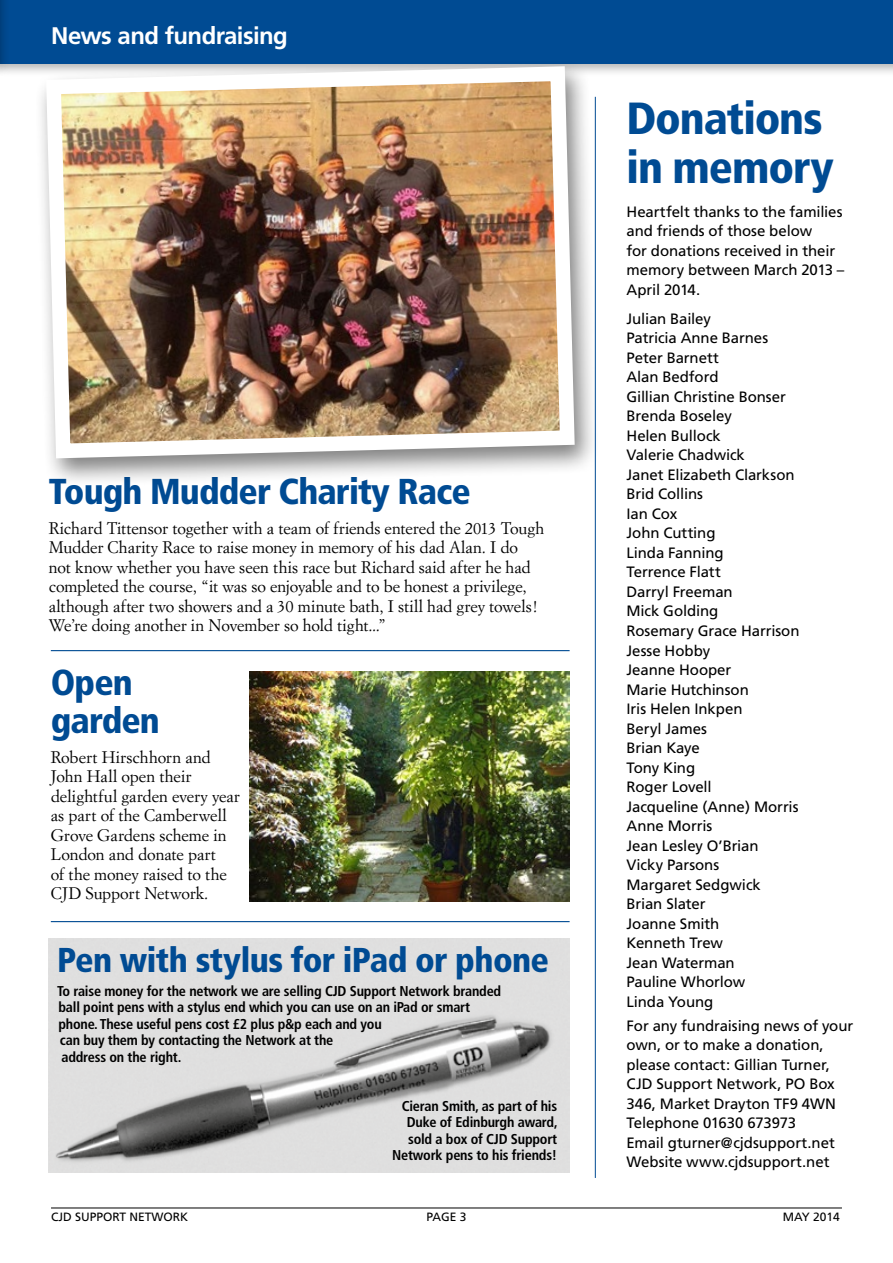
<style>
.page{position:relative;width:893px;height:1263px;background:#fff}
.page>*{position:absolute;margin:0;border:0;box-sizing:border-box;transform-origin:0 0}
.t1{font:900 condensed 45px/48.8px "Frutiger";letter-spacing:-.025em;color:#004b93}
.t2{font:900 condensed 36px/39px "Frutiger";letter-spacing:-.025em;color:#004b93}
.t3{font:900 condensed 34.5px "Frutiger";letter-spacing:-.015em;color:#004b93}
.t4{font:700 24px "Frutiger";letter-spacing:-.025em;color:#fff}
.t5{font:16.5px/19.5px "Simoncini Garamond";letter-spacing:-.005em;color:#000}
.t6{font:15px/19.5px "Frutiger";letter-spacing:-.01em;color:#000}
.t7{font:700 condensed 14.25px/16.5px "Frutiger";letter-spacing:-.015em;color:#000;text-align:right}
.t8{font:12px "Frutiger";color:#000}
</style>
<div class="page">
<div style="left:0;top:0;width:893px;height:77px;background:#000;opacity:.3"></div>
<div style="left:0;top:0;width:893px;height:64px;background:#004b93"></div>
<hr style="left:51px;top:1208px;width:791px;height:1px;background:#000">
<div style="left:0;top:0;width:9px;height:77px;background:#000;opacity:.3"></div>
<img style="left:49px;top:938px;width:521px;height:234px">
<img style="left:249px;top:671px;width:321px;height:230px">
<div style="left:34px;top:59px;width:565px;height:429px;background:#000;opacity:.5"></div>
<img style="left:39px;top:59px;width:543px;height:407px">
<hr style="left:51px;top:650px;width:519px;height:1px;background:#004b93">
<hr style="left:51px;top:921px;width:519px;height:1px;background:#004b93">
<hr style="left:595px;top:97px;width:1px;height:1081px;background:#004b93">
<h3 class="t4" style="left:51px;top:21px;width:238px">News and fundraising</h3>
<h2 class="t2" style="left:49px;top:472px;width:423px">Tough Mudder Charity Race</h2>
<p class="t5" style="left:49px;top:518px;width:497px">Richard Tittensor together with a team of friends entered the 2013 Tough Mudder Charity Race to raise money in memory of his dad Alan. I do<br>not know whether you have seen this race but Richard said after he had completed the course, “it was so enjoyable and to be honest a privilege, although after two showers and a 30 minute bath, I still had grey towels!<br>We’re doing another in November so hold tight...”</p>
<h2 class="t2" style="left:51px;top:662px;width:111px">Open garden</h2>
<p class="t5" style="left:51px;top:747px;width:191px">Robert Hirschhorn and<br>John Hall open their delightful garden every year as part of the Camberwell<br>Grove Gardens scheme in<br>London and donate part<br>of the money raised to the<br>CJD Support Network.</p>
<h3 class="t3" style="left:57px;top:940px;width:494px">Pen with stylus for iPad or phone</h3>
<p class="t7" style="left:57px;top:982px;width:446px;text-align:left">To raise money for the network we are selling CJD Support Network branded ball point pens with a stylus end which you can use on an iPad or smart phone. These useful pens cost £2 plus p&amp;p each and you<br>can buy them by contacting the Network at the<br>address on the right.</p>
<p class="t7" style="left:392px;top:1098px;width:167px">Cieran Smith, as part of his<br>Duke of Edinburgh award, sold a box of CJD Support<br>Network pens to his friends!</p>
<h1 class="t1" style="left:626px;top:94px;width:209px">Donations in memory</h1>
<p class="t6" style="left:626px;top:202px;width:219px">Heartfelt thanks to the families and friends of those below<br>for donations received in their memory between March 2013 –<br>April 2014.</p>
<p class="t6" style="left:626px;top:309px;width:175px">Julian Bailey<br>Patricia Anne Barnes<br>Peter Barnett<br>Alan Bedford<br>Gillian Christine Bonser<br>Brenda Boseley<br>Helen Bullock<br>Valerie Chadwick<br>Janet Elizabeth Clarkson<br>Brid Collins<br>Ian Cox<br>John Cutting<br>Linda Fanning<br>Terrence Flatt<br>Darryl Freeman<br>Mick Golding<br>Rosemary Grace Harrison<br>Jesse Hobby<br>Jeanne Hooper<br>Marie Hutchinson<br>Iris Helen Inkpen<br>Beryl James<br>Brian Kaye<br>Tony King<br>Roger Lovell<br>Jacqueline (Anne) Morris<br>Anne Morris<br>Jean Lesley O’Brian<br>Vicky Parsons<br>Margaret Sedgwick<br>Brian Slater<br>Joanne Smith<br>Kenneth Trew<br>Jean Waterman<br>Pauline Whorlow<br>Linda Young</p>
<p class="t6" style="left:626px;top:1016px;width:228px">For any fundraising news of your own, or to make a donation, please contact: Gillian Turner,<br>CJD Support Network, PO Box<br>346, Market Drayton TF9 4WN<br>Telephone 01630 673973<br>Email gturner@cjdsupport.net<br>Website www.cjdsupport.net</p>
<p class="t8" style="left:51px;top:1210px;width:139px">CJD SUPPORT NETWORK</p>
<p class="t8" style="left:426px;top:1210px;width:42px">PAGE 3</p>
<p class="t8" style="left:783px;top:1210px;width:59px">MAY 2014</p>
</div>
